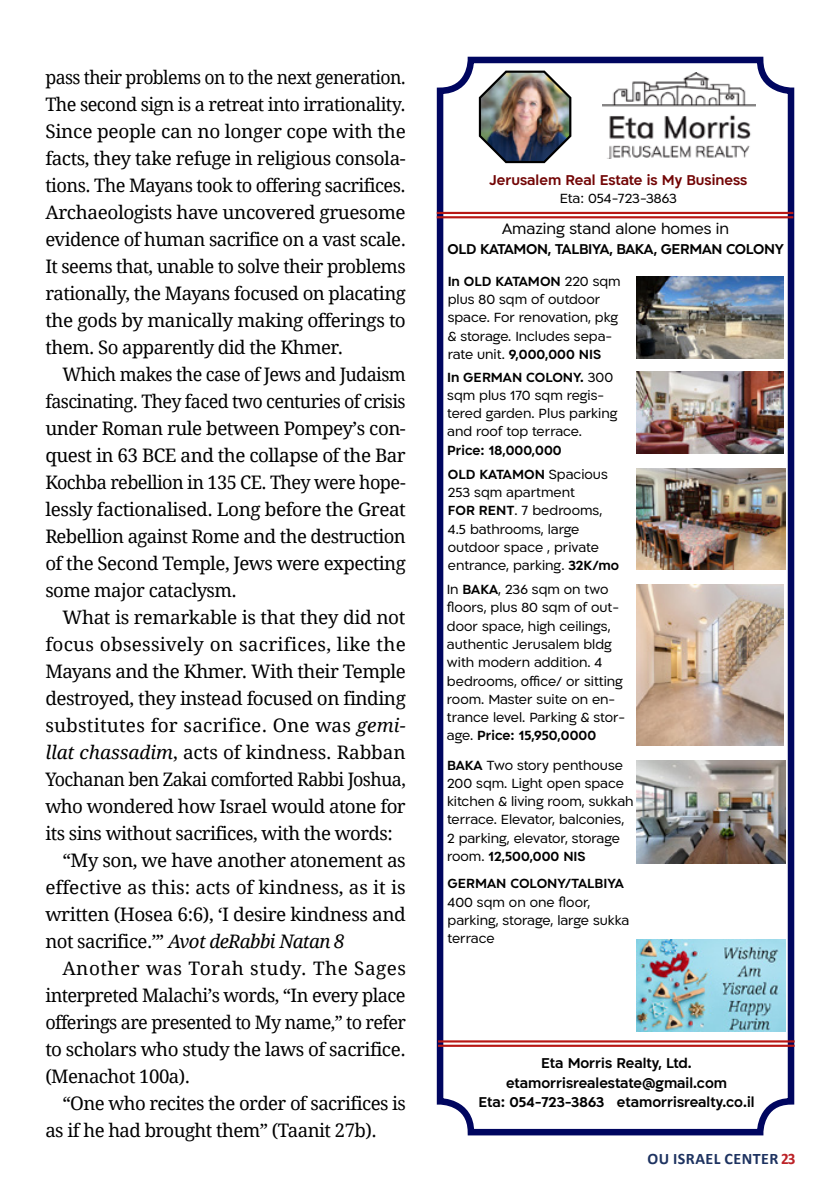
<style>
.page{position:relative;width:840px;height:1191px;background:#fff}
.page>*{position:absolute;margin:0;border:0;box-sizing:border-box;transform-origin:0 0}
.Body_-_Main_English{font:18.6px/27px "Droid Serif";letter-spacing:-.03em;color:#000;text-align:justify}
.Body_-_Main_English-2{font:18.6px/27px "Droid Serif";letter-spacing:-.03em;color:#000;text-align:justify;scale:.95 1}
.t1{font:17.4px "Ploni M Lv 2 AAA";color:#000}
.t2{font:16.4px/19.6px "Ploni M Lv 2 AAA D Bold";letter-spacing:-.01em;color:#000;text-align:center}
.t3{font:16.4px "Ploni M Lv 2 AAA D Bold";color:#720505}
.t4{font:700 16px "Calibri";letter-spacing:.03em;color:#1d3260}
.t5{font:15.2px/18.2px "Ploni M Lv 2 AAA";color:#000}
.t6{font:15.2px/22.6px "Ploni M Lv 2 AAA D Bold";color:#000}
.s1{font-style:italic}
.s2{font-family:"Ploni M Lv 2 AAA"}
.s3{font-family:"Ploni M Lv 2 AAA D Bold"}
.s4{color:#bc2227}
</style>
<div class="page">
<div style="left:436px;top:57px;width:357px;height:1078px;border:7px solid #000660;border-radius:31px"></div>
<hr style="left:436px;top:212px;width:356px;height:2px;background:#b81714">
<hr style="left:436px;top:216px;width:356px;height:2px;background:#b81714">
<hr style="left:438px;top:1040px;width:356px;height:2px;background:#b81714">
<hr style="left:438px;top:1044px;width:356px;height:2px;background:#b81714">
<img style="left:478px;top:70px;width:94px;height:94px">
<img style="left:602px;top:72px;width:153px;height:87px">
<img style="left:636px;top:584px;width:147px;height:161px">
<img style="left:636px;top:468px;width:148px;height:102px">
<img style="left:636px;top:760px;width:148px;height:104px">
<img style="left:636px;top:372px;width:147px;height:82px">
<img style="left:636px;top:276px;width:147px;height:82px">
<img style="left:636px;top:939px;width:148px;height:93px">
<p class="Body_-_Main_English-2" style="left:45px;top:64px;width:381px">pass their problems on to the next generation.<br>The second sign is a retreat into irrationality.<br>Since people can no longer cope with the facts, they take refuge in religious consola&shy;tions. The Mayans took to offering sacrifices.<br>Archaeologists have uncovered gruesome evidence of human sacrifice on a vast scale.<br>It seems that, unable to solve their problems rationally, the Mayans focused on placating the gods by manically making offerings to them. So apparently did the Khmer.</p>
<p class="Body_-_Main_English" style="left:45px;top:361px;width:362px;text-indent:17px">Which makes the case of Jews and Judaism fascinating. They faced two centuries of crisis under Roman rule between Pompey’s con&shy;quest in 63 BCE and the collapse of the Bar Kochba rebellion in 135 CE. They were hope&shy;lessly factionalised. Long before the Great Rebellion against Rome and the destruction of the Second Temple, Jews were expecting some major cataclysm.</p>
<p class="Body_-_Main_English" style="left:45px;top:604px;width:362px;text-indent:17px">What is remarkable is that they did not focus obsessively on sacrifices, like the Mayans and the Khmer. With their Temple destroyed, they instead focused on finding substitutes for sacrifice. One was <span class="s1">gemi&shy;llat chassadim</span>, acts of kindness. Rabban Yochanan ben Zakai comforted Rabbi Joshua, who wondered how Israel would atone for its sins without sacrifices, with the words:</p>
<p class="Body_-_Main_English" style="left:45px;top:847px;width:362px;text-indent:17px">“My son, we have another atonement as effective as this: acts of kindness, as it is written (Hosea 6:6), ‘I desire kindness and not sacrifice.’” <span class="s1">Avot deRabbi Natan 8</span></p>
<p class="Body_-_Main_English" style="left:45px;top:955px;width:362px;text-indent:17px">Another was Torah study. The Sages interpreted Malachi’s words, “In every place offerings are presented to My name,” to refer to scholars who study the laws of sacrifice. (Menachot 100a).</p>
<p class="Body_-_Main_English" style="left:45px;top:1090px;width:362px;text-indent:17px">“One who recites the order of sacrifices is as if he had brought them” (Taanit 27b).</p>
<p class="t3" style="left:489px;top:169px;width:259px">Jerusalem Real Estate is My Business</p>
<p class="t5" style="left:559px;top:189px;width:119px">Eta: 054-723-3863</p>
<p class="t1" style="left:502px;top:218px;width:228px">Amazing stand alone homes in</p>
<p class="t2" style="left:447px;top:238px;width:337px">OLD KATAMON, TALBIYA, BAKA, GERMAN COLONY</p>
<p class="t6" style="left:447px;top:269px;width:174px">In OLD KATAMON <span class="s2">220 sqm</span></p>
<p class="t5" style="left:447px;top:290px;width:172px">plus 80 sqm of outdoor space. For renovation, pkg &amp; storage. Includes sepa-</p>
<p class="t6" style="left:447px;top:342px;width:167px"><span class="s2">rate unit.</span> 9,000,000 NIS<br>In GERMAN COLONY. <span class="s2">300</span></p>
<p class="t5" style="left:447px;top:385px;width:171px">sqm plus 170 sqm regis&shy;tered garden. Plus parking and roof top terrace.</p>
<p class="t6" style="left:447px;top:438px;width:116px">Price: 18,000,000</p>
<p class="t6" style="left:447px;top:462px;width:161px">OLD KATAMON <span class="s2">Spacious</span></p>
<p class="t5" style="left:447px;top:483px;width:173px">253 sqm apartment<br><span class="s3">FOR RENT</span>. 7 bedrooms,<br>4.5 bathrooms, large outdoor space , private entrance, parking. <span class="s3">32K/mo</span></p>
<p class="t5" style="left:446px;top:580px;width:180px">In <span class="s3">BAKA</span>, 236 sqm on two floors, plus 80 sqm of out&shy;door space, high ceilings, authentic Jerusalem bldg with modern addition. 4 bedrooms, office/ or sitting room. Master suite on en&shy;trance level. Parking &amp; stor-</p>
<p class="t6" style="left:446px;top:724px;width:150px"><span class="s2">age.</span> Price: 15,950,0000</p>
<p class="t5" style="left:447px;top:755px;width:188px"><span class="s3">BAKA</span> Two story penthouse<br>200 sqm. Light open space kitchen &amp; living room, sukkah terrace. Elevator, balconies,<br>2 parking, elevator, storage</p>
<p class="t6" style="left:447px;top:844px;width:140px"><span class="s2">room.</span> 12,500,000 NIS</p>
<p class="t6" style="left:447px;top:871px;width:177px">GERMAN COLONY/TALBIYA</p>
<p class="t5" style="left:447px;top:892px;width:183px">400 sqm on one floor, parking, storage, large sukka terrace</p>
<p class="t2" style="left:478px;top:1052px;width:277px">Eta Morris Realty, Ltd. etamorrisrealestate@gmail.com<br>Eta: 054-723-3863 etamorrisrealty.co.il</p>
<p class="t4" style="left:647px;top:1147px;width:150px">OU ISRAEL CENTER <span class="s4">23</span></p>
</div>
